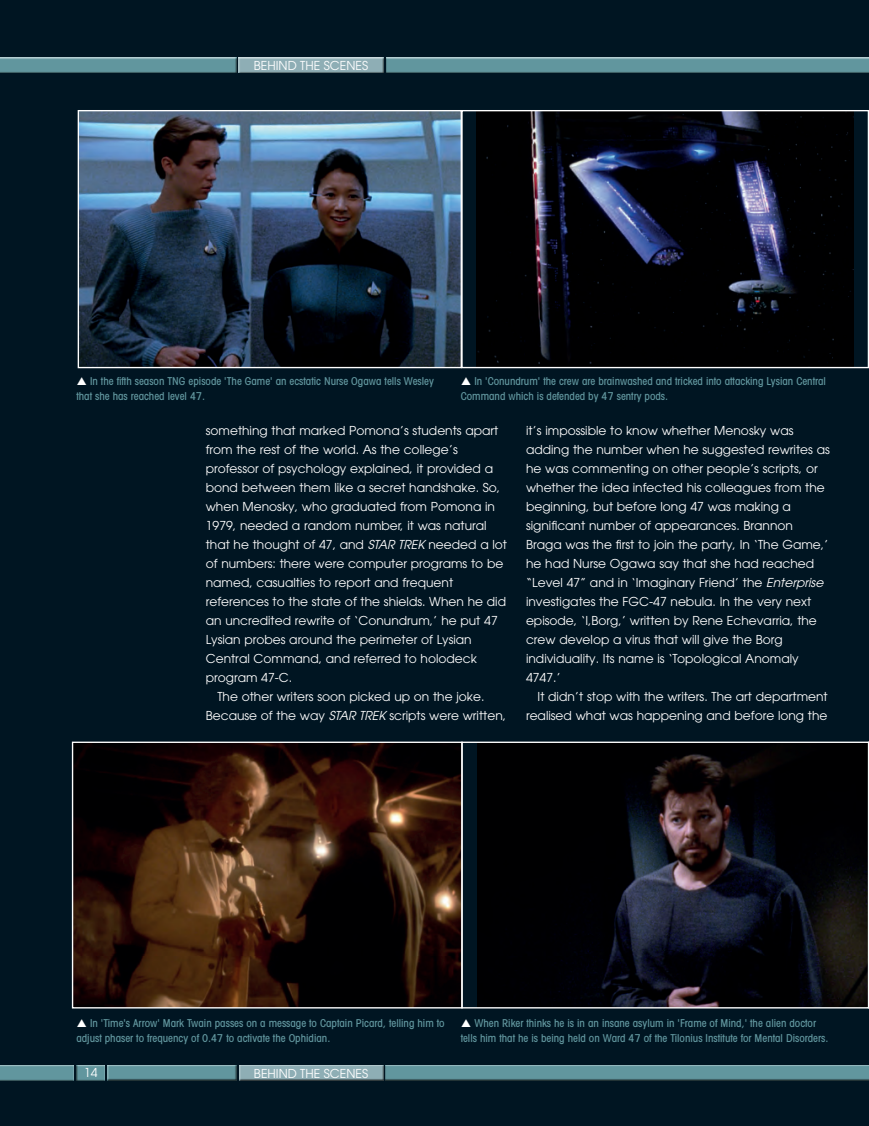
<style>
.page{position:relative;width:869px;height:1126px;background:#fff}
.page>*{position:absolute;margin:0;border:0;box-sizing:border-box;transform-origin:0 0}
.t1{font:12.25px "Avant Garde LT";color:#fff}
.t2{font:12.25px "Avant Garde";color:#fff}
.t3{font:500 condensed 10.85px/14.9px "Avant Garde LT";color:#61969e}
.s1{font-style:italic}
</style>
<div class="page">
<div style="left:0;top:0;width:868px;height:1126px;background:#001522"></div>
<div style="left:237px;top:57px;width:147px;height:16px;background:#231f20;opacity:.75"></div>
<div style="left:237px;top:1064px;width:147px;height:17px;background:#231f20;opacity:.75"></div>
<div style="left:0;top:57px;width:237px;height:16px;background:#231f20;opacity:.75"></div>
<div style="left:106px;top:1064px;width:131px;height:17px;background:#231f20;opacity:.75"></div>
<div style="left:75px;top:1064px;width:31px;height:17px;background:#231f20;opacity:.75"></div>
<div style="left:0;top:1064px;width:74px;height:17px;background:#231f20;opacity:.75"></div>
<div style="left:385px;top:57px;width:483px;height:16px;background:#231f20;opacity:.75"></div>
<div style="left:384px;top:1064px;width:484px;height:17px;background:#231f20;opacity:.75"></div>
<img style="left:80px;top:112px;width:380px;height:254px">
<div style="left:78px;top:110px;width:384px;height:258px;border:1px solid #fff"></div>
<img style="left:74px;top:744px;width:386px;height:263px">
<div style="left:72px;top:742px;width:390px;height:267px;border:1px solid #fff"></div>
<img style="left:477px;top:744px;width:389px;height:263px">
<img style="left:476px;top:112px;width:377px;height:254px">
<div style="left:461px;top:110px;width:407px;height:258px;border:1px solid #fff"></div>
<div style="left:461px;top:742px;width:407px;height:267px;border:1px solid #fff"></div>
<p class="t2" style="left:254px;top:58px;width:116px">BEHIND THE SCENES</p>
<p class="t3" style="left:76px;top:373px;width:359px;text-indent:14px">In the fifth season TNG episode 'The Game' an ecstatic Nurse Ogawa tells Wesley that she has reached level 47.</p>
<p class="t3" style="left:460px;top:373px;width:366px;text-indent:14px">In 'Conundrum' the crew are brainwashed and tricked into attacking Lysian Central<br>Command which is defended by 47 sentry pods.</p>
<p class="t1" style="left:206px;top:423px;width:294px">something that marked Pomona’s students apart</p>
<p class="t1" style="left:206px;top:442px;width:253px">from the rest of the world. As the college’s</p>
<p class="t1" style="left:206px;top:461px;width:289px">professor of psychology explained, it provided a</p>
<p class="t1" style="left:206px;top:480px;width:296px">bond between them like a secret handshake. So,</p>
<p class="t1" style="left:206px;top:499px;width:291px">when Menosky, who graduated from Pomona in</p>
<p class="t1" style="left:206px;top:518px;width:282px">1979, needed a random number, it was natural</p>
<p class="t1" style="left:206px;top:537px;width:303px">that he thought of 47, and <span class="s1">STAR TREK</span> needed a lot</p>
<p class="t1" style="left:206px;top:556px;width:299px">of numbers: there were computer programs to be</p>
<p class="t1" style="left:206px;top:575px;width:249px">named, casualties to report and frequent</p>
<p class="t1" style="left:206px;top:594px;width:302px">references to the state of the shields. When he did</p>
<p class="t1" style="left:206px;top:613px;width:293px">an uncredited rewrite of ‘Conundrum,’ he put 47</p>
<p class="t1" style="left:206px;top:632px;width:267px">Lysian probes around the perimeter of Lysian</p>
<p class="t1" style="left:206px;top:651px;width:272px">Central Command, and referred to holodeck</p>
<p class="t1" style="left:206px;top:670px;width:88px">program 47-C.</p>
<p class="t1" style="left:217px;top:689px;width:268px">The other writers soon picked up on the joke.</p>
<p class="t1" style="left:206px;top:709px;width:302px">Because of the way <span class="s1">STAR TREK</span> scripts were written,</p>
<p class="t1" style="left:526px;top:423px;width:269px">it’s impossible to know whether Menosky was</p>
<p class="t1" style="left:526px;top:442px;width:305px">adding the number when he suggested rewrites as</p>
<p class="t1" style="left:526px;top:461px;width:293px">he was commenting on other people’s scripts, or</p>
<p class="t1" style="left:526px;top:480px;width:300px">whether the idea infected his colleagues from the</p>
<p class="t1" style="left:526px;top:499px;width:266px">beginning, but before long 47 was making a</p>
<p class="t1" style="left:526px;top:518px;width:268px">significant number of appearances. Brannon</p>
<p class="t1" style="left:526px;top:537px;width:304px">Braga was the first to join the party, In ‘The Game,’</p>
<p class="t1" style="left:526px;top:556px;width:289px">he had Nurse Ogawa say that she had reached</p>
<p class="t1" style="left:526px;top:575px;width:299px">“Level 47” and in ‘Imaginary Friend’ the <span class="s1">Enterprise</span></p>
<p class="t1" style="left:526px;top:594px;width:286px">investigates the FGC-47 nebula. In the very next</p>
<p class="t1" style="left:526px;top:613px;width:292px">episode, ‘I,Borg,’ written by Rene Echevarria, the</p>
<p class="t1" style="left:526px;top:632px;width:258px">crew develop a virus that will give the Borg</p>
<p class="t1" style="left:526px;top:651px;width:274px">individuality. Its name is ‘Topological Anomaly</p>
<p class="t1" style="left:526px;top:671px;width:36px">4747.’</p>
<p class="t1" style="left:537px;top:690px;width:291px">It didn’t stop with the writers. The art department</p>
<p class="t1" style="left:526px;top:709px;width:303px">realised what was happening and before long the</p>
<p class="t3" style="left:76px;top:1016px;width:370px;text-indent:14px">In 'Time's Arrow' Mark Twain passes on a message to Captain Picard, telling him to adjust phaser to frequency of 0.47 to activate the Ophidian.</p>
<p class="t2" style="left:84px;top:1066px;width:15px">14</p>
<p class="t2" style="left:254px;top:1066px;width:116px">BEHIND THE SCENES</p>
<p class="t3" style="left:460px;top:1016px;width:369px;text-align:center">When Riker thinks he is in an insane asylum in 'Frame of Mind,' the alien doctor<br>tells him that he is being held on Ward 47 of the Tilonius Institute for Mental Disorders.</p>
</div>
